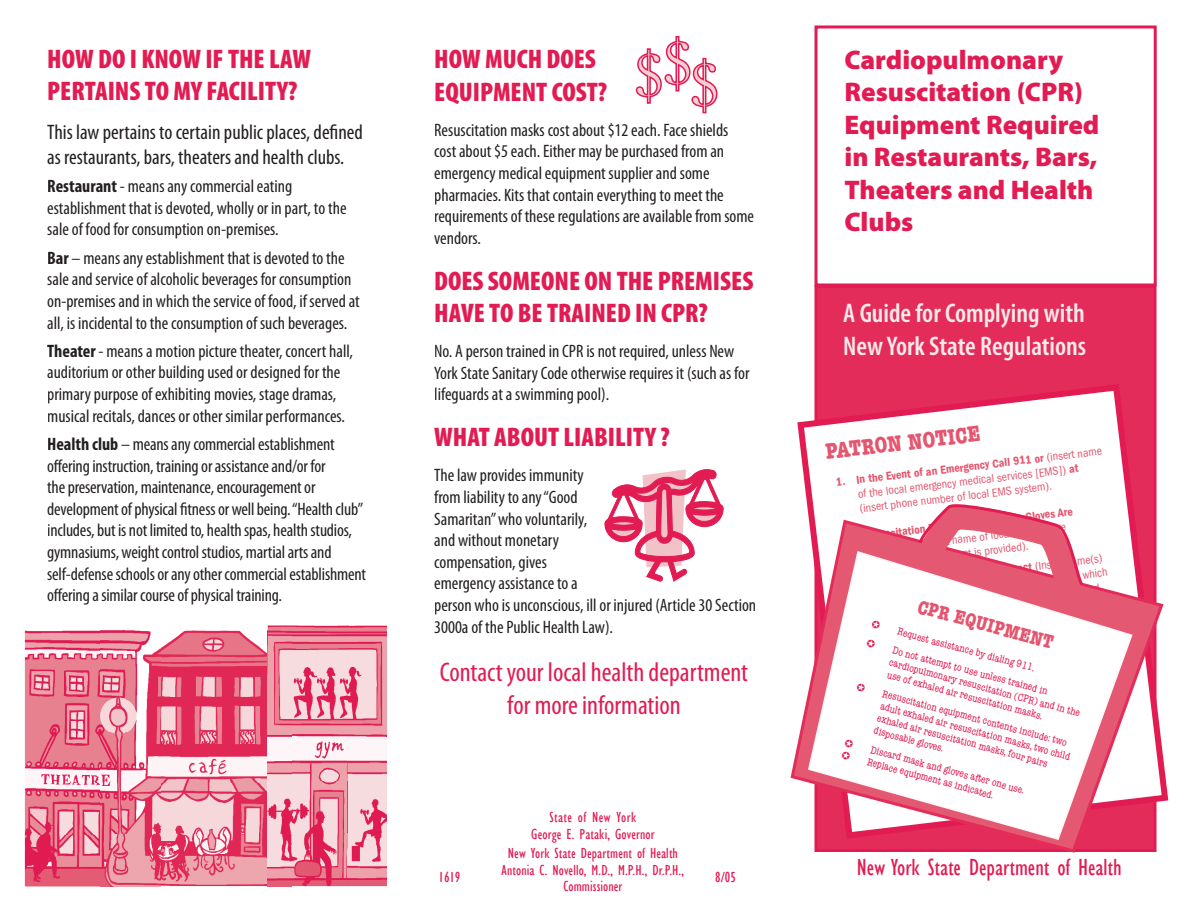
<style>
.page{position:relative;width:1188px;height:918px;background:#fff}
.page>*{position:absolute;margin:0;border:0;box-sizing:border-box;transform-origin:0 0}
.t1{font:900 condensed 27px/32.4px "Myriad Pro";color:#e21b52}
.t2{font:900 27px/32.4px "Myriad Pro";color:#e21b52}
.t3{font:condensed 27px/32.4px "Myriad Pro";color:#e21b52;text-align:center}
.t4{font:600 condensed 27px/32.4px "Myriad Pro";color:#fceaeb}
.t5{font:condensed 24px "Gill Sans";color:#e21b52}
.t6{font:700 condensed 22.5px "American Typewriter";color:#e4566f}
.t7{font:condensed 21px/25.2px "Myriad Pro";color:#231f20}
.t8{font:700 condensed 19.5px "American Typewriter";color:#e4566f}
.t9{font:condensed 18px/21.6px "Myriad Pro";color:#231f20}
.t10{font:condensed 15px/16.5px "Gill Sans";letter-spacing:.005em;color:#e21b52;text-align:center}
.t11{font:condensed 12px/14.4px "Franklin Gothic";color:#e4566f}
.t12{font:600 condensed 12px "Franklin Gothic";color:#e4566f}
.t13{font:condensed 10.5px/12.6px "American Typewriter";color:#e21b52}
.s1{font-weight:700}
.s2{font-weight:600}
</style>
<div class="page">
<div style="left:816px;top:286px;width:339px;height:564px;background:#e32c59"></div>
<img style="left:25px;top:630px;width:243px;height:52px">
<img style="left:25px;top:681px;width:90px;height:206px">
<img style="left:161px;top:682px;width:107px;height:204px">
<img style="left:100px;top:631px;width:61px;height:255px">
<img style="left:268px;top:625px;width:119px;height:261px">
<img style="left:268px;top:631px;width:24px;height:255px">
<svg style="left:635px;top:36px;width:83px;height:78px"></svg>
<svg style="left:605px;top:469px;width:118px;height:112px"></svg>
<svg style="left:797px;top:381px;width:372px;height:420px"></svg>
<svg style="left:790px;top:517px;width:376px;height:336px"></svg>
<svg style="left:798px;top:550px;width:338px;height:296px"></svg>
<div style="left:815px;top:25px;width:342px;height:261px;border:3px solid #e21b52"></div>
<svg style="left:896px;top:478px;width:208px;height:147px"></svg>
<svg style="left:872px;top:620px;width:9px;height:10px"></svg>
<svg style="left:866px;top:639px;width:10px;height:9px"></svg>
<svg style="left:856px;top:682px;width:10px;height:10px"></svg>
<svg style="left:841px;top:738px;width:13px;height:22px"></svg>
<svg style="left:837px;top:477px;width:8px;height:9px"></svg>
<h1 class="t1" style="left:47px;top:43px;width:265px">HOW DO I KNOW IF THE LAW<br>PERTAINS TO MY FACILITY?</h1>
<p class="t7" style="left:47px;top:119px;width:317px">This law pertains to certain public places, defined as restaurants, bars, theaters and health clubs.</p>
<p class="t9" style="left:47px;top:176px;width:301px"><span class="s1">Restaurant</span> - means any commercial eating establishment that is devoted, wholly or in part, to the sale of food for consumption on-premises.</p>
<p class="t9" style="left:47px;top:247px;width:314px"><span class="s1">Bar</span> – means any establishment that is devoted to the sale and service of alcoholic beverages for consumption on-premises and in which the service of food, if served at all, is incidental to the consumption of such beverages.</p>
<p class="t9" style="left:47px;top:340px;width:307px"><span class="s1">Theater</span> - means a motion picture theater, concert hall, auditorium or other building used or designed for the primary purpose of exhibiting movies, stage dramas, musical recitals, dances or other similar performances.</p>
<p class="t9" style="left:47px;top:434px;width:320px"><span class="s1">Health club</span> – means any commercial establishment offering instruction, training or assistance and/or for<br>the preservation, maintenance, encouragement or development of physical fitness or well being. “Health club” includes, but is not limited to, health spas, health studios, gymnasiums, weight control studios, martial arts and self-defense schools or any other commercial establishment offering a similar course of physical training.</p>
<h1 class="t1" style="left:434px;top:43px;width:174px">HOW MUCH DOES<br>EQUIPMENT COST?</h1>
<p class="t9" style="left:434px;top:119px;width:321px">Resuscitation masks cost about $12 each. Face shields cost about $5 each. Either may be purchased from an emergency medical equipment supplier and some pharmacies. Kits that contain everything to meet the requirements of these regulations are available from some vendors.</p>
<h1 class="t1" style="left:434px;top:265px;width:321px">DOES SOMEONE ON THE PREMISES<br>HAVE TO BE TRAINED IN CPR?</h1>
<p class="t9" style="left:434px;top:341px;width:317px">No. A person trained in CPR is not required, unless New<br>York State Sanitary Code otherwise requires it (such as for lifeguards at a swimming pool).</p>
<h1 class="t1" style="left:434px;top:421px;width:237px">WHAT ABOUT LIABILITY ?</h1>
<p class="t9" style="left:434px;top:465px;width:324px">The law provides immunity<br>from liability to any “Good<br>Samaritan” who voluntarily,<br>and without monetary<br>compensation, gives<br>emergency assistance to a<br>person who is unconscious, ill or injured (Article 30 Section<br>3000a of the Public Health Law).</p>
<h1 class="t3" style="left:440px;top:657px;width:310px">Contact your local health department for more information</h1>
<p class="t10" style="left:531px;top:809px;width:125px">State of New York<br>George E. Pataki, Governor</p>
<p class="t10" style="left:502px;top:845px;width:184px">New York State Department of Health<br>Antonia C. Novello, M.D., M.P.H., Dr.P.H.,<br>Commissioner</p>
<p class="t10" style="left:439px;top:869px;width:23px">1619</p>
<p class="t10" style="left:715px;top:869px;width:22px">8/05</p>
<h1 class="t2" style="left:845px;top:44px;width:256px">Cardiopulmonary<br>Resuscitation (CPR)<br>Equipment Required in Restaurants, Bars,<br>Theaters and Health<br>Clubs</h1>
<h1 class="t4" style="left:843px;top:298px;width:244px">A Guide for Complying with<br>New York State Regulations</h1>
<p class="t6" style="left:824px;top:439px;width:157px;rotate:-7deg">PATRON NOTICE</p>
<p class="t11" style="left:855px;top:473px;width:249px;rotate:-7deg"><span class="s2">In the Event of an Emergency Call 911 or</span> (insert name of the local emergency medical services [EMS]) <span class="s2">at </span>(insert phone number of local EMS system).</p>
<p class="t12" style="left:862px;top:530px;width:213px;rotate:-7deg">Resuscitation Masks &amp; Disposable Gloves Are</p>
<p class="t8" style="left:921px;top:595px;width:141px;rotate:15deg">CPR EQUIPMENT</p>
<p class="t13" style="left:900px;top:622px;width:162px;line-height:19.4px;rotate:15deg">Request assistance by dialing 911.<br>Do not attempt to use unless trained in</p>
<p class="t13" style="left:891px;top:656px;width:199px;rotate:15deg">cardiopulmonary resuscitation (CPR) and in the use of exhaled air resuscitation masks.</p>
<p class="t13" style="left:884px;top:687px;width:199px;rotate:15deg">Resuscitation equipment contents include: two adult exhaled air resuscitation masks, two child exhaled air resuscitation masks, four pairs disposable gloves.</p>
<p class="t13" style="left:872px;top:743px;width:161px;rotate:15deg">Discard mask and gloves after one use.<br>Replace equipment as indicated.</p>
<h2 class="t5" style="left:857px;top:853px;width:266px">New York State Department of Health</h2>
</div>
